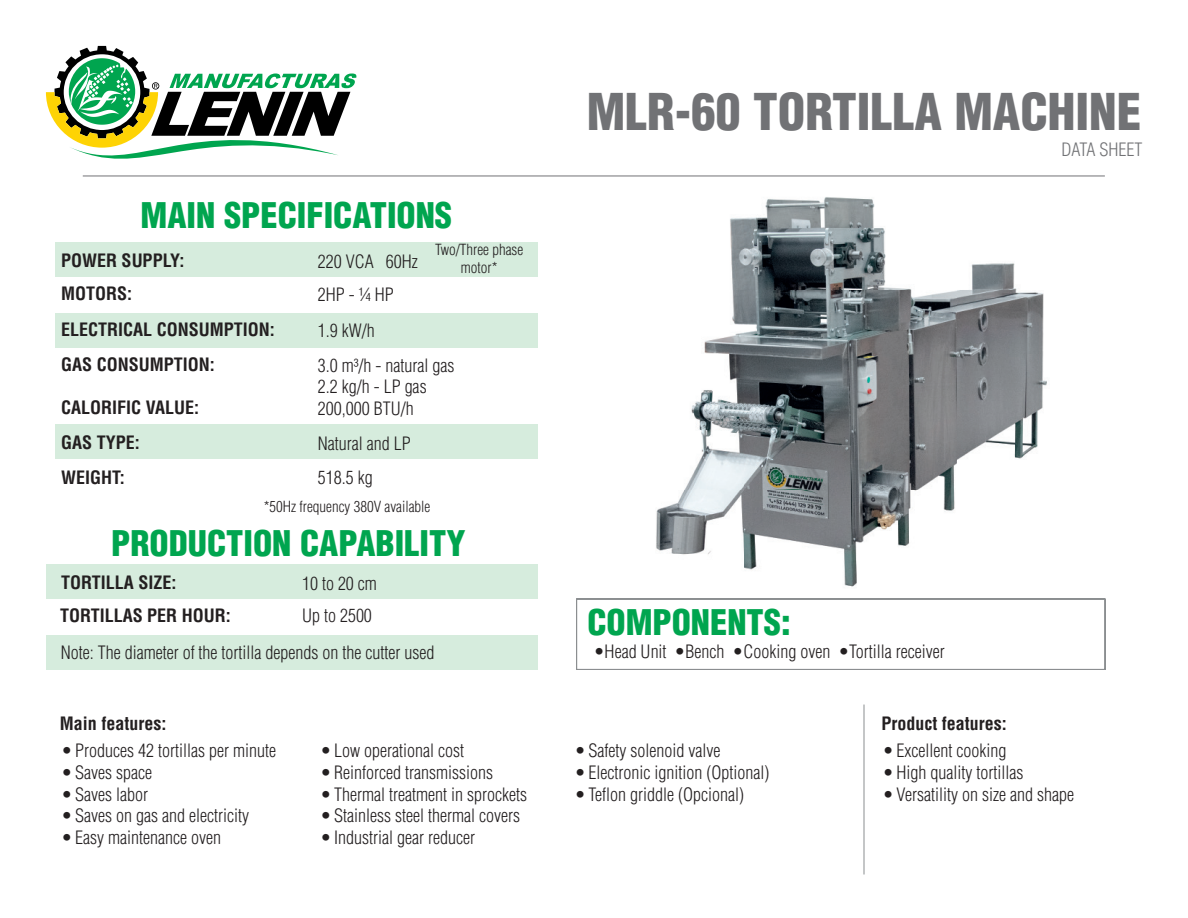
<style>
.page{position:relative;width:1188px;height:918px;background:#fff}
.page>*{position:absolute;margin:0;border:0;box-sizing:border-box;transform-origin:0 0}
.t1{font:900 condensed 49.5px "Helvetica";color:#717275}
.t2{font:900 condensed 34.5px "Helvetica";color:#00a54f}
.t3{font:300 condensed 18px/32.4px "Helvetica";color:#231f20}
.t4{font:700 condensed 18px/34.8px "Helvetica LT Std";color:#231f20}
.t5{font:300 condensed 18px "Helvetica LT Std";color:#717275}
.t6{font:300 condensed 15px/18px "Helvetica";color:#231f20;text-align:center}
.s1{font-family:"Helvetica LT Std";font-weight:700}
</style>
<div class="page">
<svg style="left:46px;top:46px;width:311px;height:131px"></svg>
<hr style="left:83px;top:176px;width:1022px;height:1px;background:#717275">
<div style="left:55px;top:313px;width:483px;height:35px;background:#d6ecdd"></div>
<div style="left:46px;top:635px;width:492px;height:35px;background:#d6ecdd"></div>
<div style="left:46px;top:564px;width:492px;height:35px;background:#d6ecdd"></div>
<div style="left:55px;top:242px;width:483px;height:35px;background:#d6ecdd"></div>
<div style="left:55px;top:424px;width:483px;height:35px;background:#d6ecdd"></div>
<svg style="left:576px;top:598px;width:530px;height:72px"></svg>
<hr style="left:864px;top:705px;width:1px;height:170px;background:#8b8e90">
<img style="left:656px;top:197px;width:391px;height:390px">
<h1 class="t1" style="left:587px;top:80px;width:556px">MLR-60 TORTILLA MACHINE</h1>
<h2 class="t2" style="left:141px;top:193px;width:313px">MAIN SPECIFICATIONS</h2>
<p class="t4" style="left:61px;top:243px;width:125px;line-height:33.6px">POWER SUPPLY:<br>MOTORS:</p>
<p class="t4" style="left:61px;top:312px;width:215px">ELECTRICAL CONSUMPTION:<br>GAS CONSUMPTION:</p>
<p class="t4" style="left:61px;top:390px;width:139px">CALORIFIC VALUE:<br>GAS TYPE:<br>WEIGHT:</p>
<p class="t3" style="left:318px;top:245px;width:101px">220 VCA 60Hz</p>
<p class="t3" style="left:318px;top:278px;width:77px">2HP - ¼ HP</p>
<p class="t3" style="left:318px;top:314px;width:58px">1.9 kW/h</p>
<p class="t6" style="left:435px;top:241px;width:90px">Two/Three phase motor*</p>
<p class="t3" style="left:318px;top:350px;width:138px">3.0 m³/h - natural gas</p>
<p class="t3" style="left:318px;top:370px;width:110px">2.2 kg/h - LP gas</p>
<p class="t3" style="left:318px;top:392px;width:97px">200,000 BTU/h</p>
<p class="t3" style="left:318px;top:427px;width:94px">Natural and LP</p>
<p class="t3" style="left:318px;top:461px;width:56px">518.5 kg</p>
<p class="t6" style="left:264px;top:497px;width:168px">*50Hz frequency 380V available</p>
<h2 class="t2" style="left:111px;top:522px;width:356px">PRODUCTION CAPABILITY</h2>
<p class="t4" style="left:60px;top:566px;width:172px;line-height:32.2px">TORTILLA SIZE:<br>TORTILLAS PER HOUR:</p>
<p class="t3" style="left:302px;top:567px;width:76px">10 to 20 cm<br>Up to 2500</p>
<p class="t3" style="left:61px;top:636px;width:375px">Note: The diameter of the tortilla depends on the cutter used</p>
<h2 class="t2" style="left:587px;top:600px;width:205px">COMPONENTS:</h2>
<p class="t3" style="left:594px;top:636px;width:353px">•Head Unit •Bench •Cooking oven •Tortilla receiver</p>
<p class="t5" style="left:1062px;top:138px;width:82px">DATA SHEET</p>
<p class="t4" style="left:60px;top:706px;width:108px">Main features:</p>
<p class="t4" style="left:881px;top:706px;width:127px">Product features:</p>
<p class="t3" style="left:63px;top:735px;width:214px"><span class="s1">•</span> Produces 42 tortillas per minute</p>
<p class="t3" style="left:63px;top:756px;width:91px"><span class="s1">•</span> Saves space</p>
<p class="t3" style="left:63px;top:778px;width:87px"><span class="s1">•</span> Saves labor</p>
<p class="t3" style="left:63px;top:799px;width:188px"><span class="s1">•</span> Saves on gas and electricity</p>
<p class="t3" style="left:63px;top:821px;width:160px"><span class="s1">•</span> Easy maintenance oven</p>
<p class="t3" style="left:577px;top:735px;width:146px"><span class="s1">•</span> Safety solenoid valve</p>
<p class="t3" style="left:577px;top:756px;width:194px"><span class="s1">•</span> Electronic ignition (Optional)</p>
<p class="t3" style="left:577px;top:778px;width:169px"><span class="s1">•</span> Teflon griddle (Opcional)</p>
<p class="t3" style="left:885px;top:735px;width:124px"><span class="s1">•</span> Excellent cooking</p>
<p class="t3" style="left:885px;top:756px;width:140px"><span class="s1">•</span> High quality tortillas</p>
<p class="t3" style="left:885px;top:778px;width:191px"><span class="s1">•</span> Versatility on size and shape</p>
<p class="t3" style="left:322px;top:735px;width:144px"><span class="s1">•</span> Low operational cost</p>
<p class="t3" style="left:322px;top:756px;width:173px"><span class="s1">•</span> Reinforced transmissions</p>
<p class="t3" style="left:322px;top:778px;width:207px"><span class="s1">•</span> Thermal treatment in sprockets</p>
<p class="t3" style="left:322px;top:799px;width:200px"><span class="s1">•</span> Stainless steel thermal covers</p>
<p class="t3" style="left:322px;top:821px;width:155px"><span class="s1">•</span> Industrial gear reducer</p>
</div>
